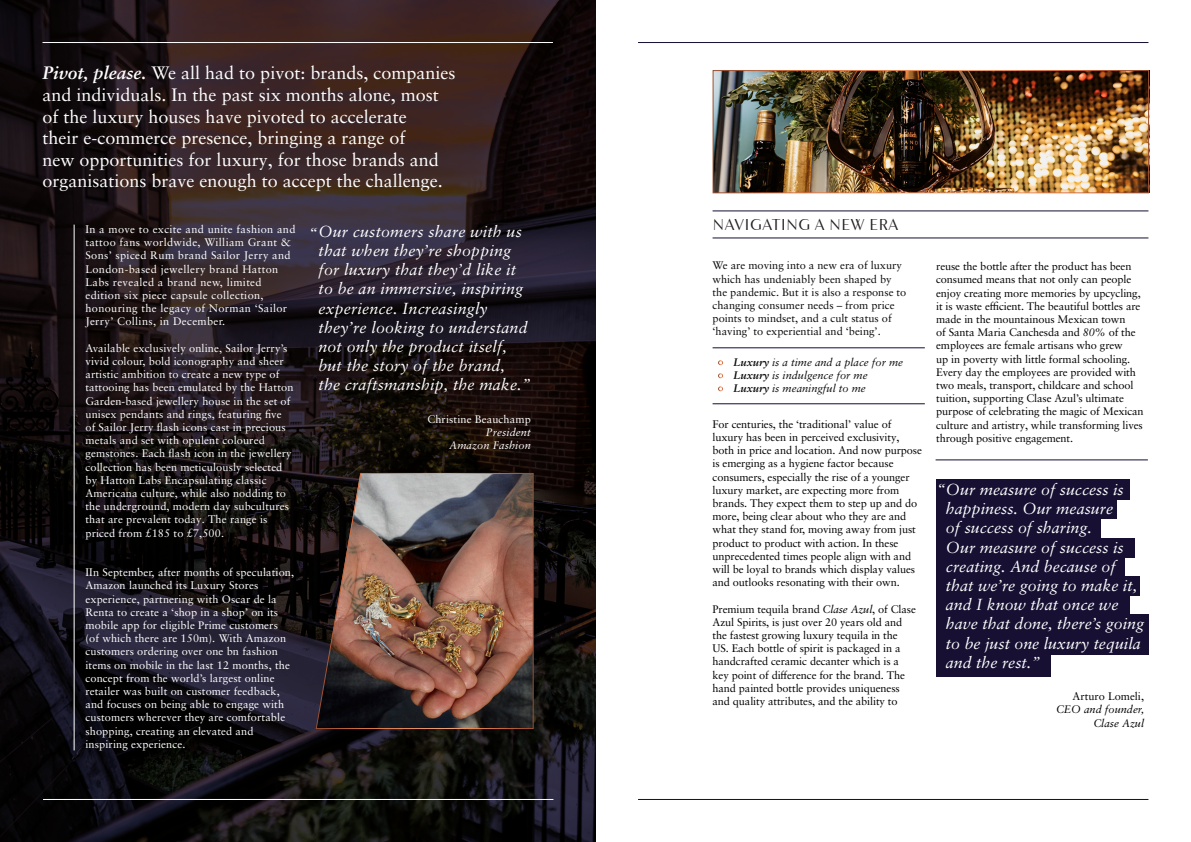
<style>
.page{position:relative;width:1191px;height:842px;background:#fff}
.page>*{position:absolute;margin:0;border:0;box-sizing:border-box;transform-origin:0 0}
.t1{font:18px/21.6px "Sabon LT Pro";color:#fff}
.t2{font:italic 16px/19.2px "Sabon LT Pro";letter-spacing:.01em;color:#fff}
.t3{font:700 16px "WG&S Headline";color:#231f20}
.t4{font:italic 16px "Sabon LT Pro";color:#000001}
.t5{font:11px/13.2px "Sabon LT Pro";letter-spacing:-.01em;color:#000001}
.t6{font:11px/13.2px "Sabon LT Pro";letter-spacing:.01em;color:#fff}
.t7{font:11px/13.2px "Sabon LT Pro";letter-spacing:.03em;color:#fff}
.t8{font:11px/13.2px "Sabon LT Pro";color:#0a0a0a}
.t9{font:italic 11px "Sabon LT Pro";color:#0a0a0a}
.t10{font:italic 11px "Sabon LT Pro";color:#000001}
.t11{font:italic 11px "Sabon LT Pro";letter-spacing:.01em;color:#fff}
.s1{font-weight:700;font-style:italic}
.s2{font-weight:700}
.s3{font-style:italic}
</style>
<div class="page">
<svg style="left:0;top:0;width:595px;height:842px;background:#1d1518"></svg>
<hr style="left:43px;top:42px;width:510px;height:1px;background:#fff">
<hr style="left:74px;top:225px;width:1px;height:525px;background:#fff">
<hr style="left:43px;top:799px;width:510px;height:1px;background:#fff">
<hr style="left:638px;top:42px;width:510px;height:1px;background:#131034">
<hr style="left:712px;top:237px;width:436px;height:1px;background:#140f34">
<hr style="left:712px;top:210px;width:436px;height:1px;background:#140f34">
<hr style="left:712px;top:403px;width:212px;height:1px;background:#140f34">
<hr style="left:712px;top:347px;width:212px;height:1px;background:#140f34">
<hr style="left:935px;top:459px;width:212px;height:1px;background:#140f34">
<hr style="left:638px;top:799px;width:510px;height:1px;background:#111033">
<svg style="left:718px;top:360px;width:5px;height:5px"></svg>
<svg style="left:718px;top:373px;width:5px;height:5px"></svg>
<svg style="left:718px;top:386px;width:5px;height:5px"></svg>
<img style="left:714px;top:72px;width:433px;height:119px">
<img style="left:315px;top:472px;width:219px;height:258px">
<div style="left:936px;top:479px;width:193px;height:21px;background:#171033"></div>
<div style="left:936px;top:500px;width:180px;height:19px;background:#171033"></div>
<div style="left:936px;top:519px;width:164px;height:19px;background:#171033"></div>
<div style="left:936px;top:538px;width:198px;height:19px;background:#171033"></div>
<div style="left:936px;top:557px;width:188px;height:19px;background:#171033"></div>
<div style="left:936px;top:576px;width:204px;height:19px;background:#171033"></div>
<div style="left:936px;top:595px;width:193px;height:19px;background:#171033"></div>
<div style="left:936px;top:614px;width:212px;height:20px;background:#171033"></div>
<div style="left:936px;top:634px;width:212px;height:21px;background:#171033"></div>
<div style="left:936px;top:655px;width:114px;height:22px;background:#171033"></div>
<p class="t1" style="left:43px;top:62px;width:414px"><span class="s1">Pivot, please.</span> We all had to pivot: brands, companies and individuals. In the past six months alone, most of the luxury houses have pivoted to accelerate<br>their e-commerce presence, bringing a range of<br>new opportunities for luxury, for those brands and organisations brave enough to accept the challenge.</p>
<p class="t7" style="left:85px;top:222px;width:212px">In a move to excite and unite fashion and tattoo fans worldwide, William Grant &amp; Sons’ spiced Rum brand Sailor Jerry and London-based jewellery brand Hatton Labs revealed a brand new, limited edition six piece capsule collection, honouring the legacy of Norman ‘Sailor Jerry’ Collins, in December.</p>
<p class="t6" style="left:85px;top:341px;width:209px">Available exclusively online, Sailor Jerry’s vivid colour, bold iconography and sheer artistic ambition to create a new type of tattooing has been emulated by the Hatton Garden-based jewellery house in the set of unisex pendants and rings, featuring five of Sailor Jerry flash icons cast in precious metals and set with opulent coloured gemstones. Each flash icon in the jewellery collection has been meticulously selected by Hatton Labs Encapsulating classic Americana culture, while also nodding to the underground, modern day subcultures that are prevalent today. The range is priced from £185 to £7,500.</p>
<p class="t6" style="left:85px;top:565px;width:210px">IIn September, after months of speculation, Amazon launched its Luxury Stores experience, partnering with Oscar de la Renta to create a ‘shop in a shop’ on its mobile app for eligible Prime customers (of which there are 150m). With Amazon customers ordering over one bn fashion items on mobile in the last 12 months, the concept from the world’s largest online retailer was built on customer feedback, and focuses on being able to engage with customers wherever they are comfortable shopping, creating an elevated and inspiring experience.</p>
<p class="t2" style="left:309px;top:223px;width:10px">“</p>
<p class="t3" style="left:712px;top:215px;width:188px">NAVIGATING A NEW ERA</p>
<p class="t8" style="left:712px;top:259px;width:195px">We are moving into a new era of luxury which has undeniably been shaped by the pandemic. But it is also a response to changing consumer needs – from price points to mindset, and a cult status of ‘having’ to experiential and ‘being’.</p>
<p class="t2" style="left:318px;top:221px;width:214px">Our customers share with us that when they’re shopping for luxury that they’d like it to be an immersive, inspiring experience. Increasingly they’re looking to understand not only the product itself, but the story of the brand,<br>the craftsmanship, the make.”</p>
<p class="t6" style="left:427px;top:412px;width:105px">Christine Beauchamp</p>
<p class="t11" style="left:486px;top:425px;width:46px">President</p>
<p class="t11" style="left:449px;top:438px;width:83px">Amazon Fashion</p>
<p class="t9" style="left:733px;top:355px;width:171px"><span class="s2">Luxury</span> is a time and a place for me</p>
<p class="t9" style="left:733px;top:368px;width:136px"><span class="s2">Luxury</span> is indulgence for me</p>
<p class="t9" style="left:733px;top:382px;width:134px"><span class="s2">Luxury</span> is meaningful to me</p>
<p class="t5" style="left:712px;top:417px;width:211px">For centuries, the ‘traditional’ value of luxury has been in perceived exclusivity, both in price and location. And now purpose is emerging as a hygiene factor because consumers, especially the rise of a younger luxury market, are expecting more from brands. They expect them to step up and do more, being clear about who they are and what they stand for, moving away from just product to product with action. In these unprecedented times people align with and will be loyal to brands which display values and outlooks resonating with their own.</p>
<p class="t5" style="left:712px;top:602px;width:205px">Premium tequila brand <span class="s3">Clase Azul</span>, of Clase Azul Spirits, is just over 20 years old and the fastest growing luxury tequila in the US. Each bottle of spirit is packaged in a handcrafted ceramic decanter which is a key point of difference for the brand. The hand painted bottle provides uniqueness and quality attributes, and the ability to</p>
<p class="t5" style="left:936px;top:259px;width:209px">reuse the bottle after the product has been consumed means that not only can people enjoy creating more memories by upcycling, it is waste efficient. The beautiful bottles are made in the mountainous Mexican town<br>of Santa Maria Canchesda and <span class="s3">80%</span> of the employees are female artisans who grew<br>up in poverty with little formal schooling.<br>Every day the employees are provided with two meals, transport, childcare and school tuition, supporting Clase Azul’s ultimate purpose of celebrating the magic of Mexican culture and artistry, while transforming lives through positive engagement.</p>
<p class="t2" style="left:946px;top:479px;width:199px;text-indent:-9px">“Our measure of success is happiness. Our measure<br>of success of sharing.<br>Our measure of success is creating. And because of that we’re going to make it, and I know that once we have that done, there’s going to be just one luxury tequila and the rest.”</p>
<p class="t5" style="left:1072px;top:689px;width:73px">Arturo Lomeli,</p>
<p class="t10" style="left:1056px;top:703px;width:90px">CEO and founder,</p>
<p class="t10" style="left:1093px;top:716px;width:52px">Clase Azul</p>
<p class="t4" style="left:938px;top:504px;width:10px">“</p>
</div>
